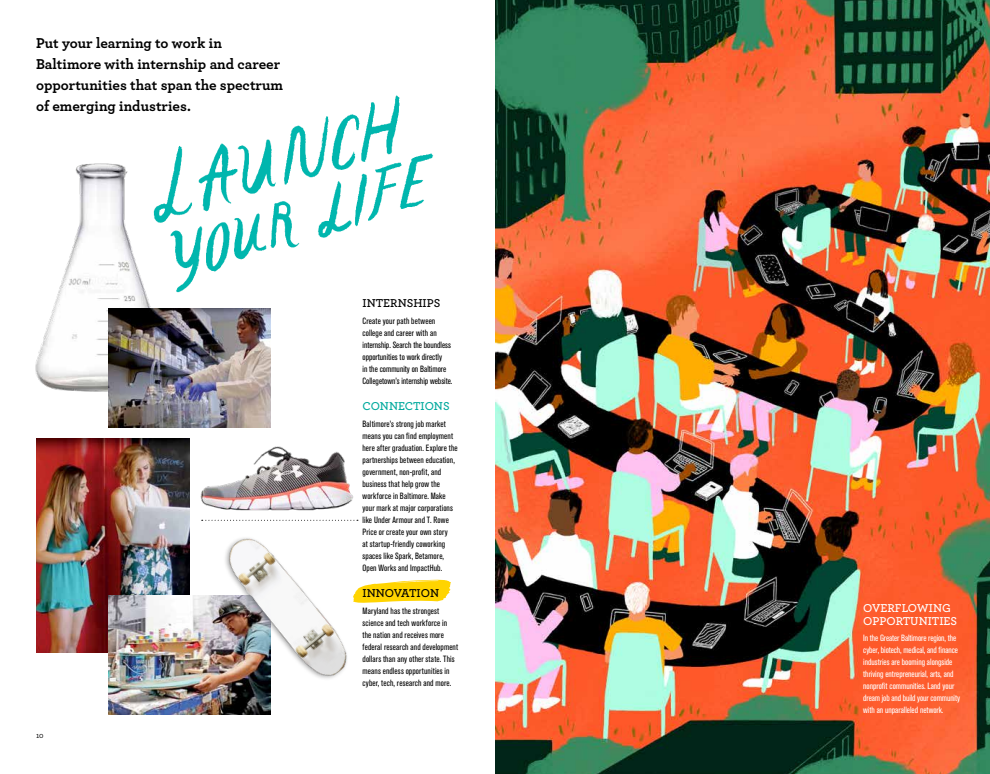
<style>
.page{position:relative;width:990px;height:774px;background:#fff}
.page>*{position:absolute;margin:0;border:0;box-sizing:border-box;transform-origin:0 0}
.t1{font:700 15px/21px "Archer";color:#000}
.t2{font:600 12px/13px "Archer";color:#fff}
.t3{font:600 12px "Archer";color:#000}
.t4{font:600 12px "Archer";color:#00a99d}
.t5{font:condensed 9px/12px "Akzidenz Grotesk BQ";letter-spacing:.01em;color:#000}
.t6{font:condensed 9px/12px "Akzidenz Grotesk BQ";color:#fff}
.t7{font:500 8px "Archer";color:#000}
</style>
<div class="page">
<img style="left:176px;top:95px;width:258px;height:195px">
<img style="left:35px;top:158px;width:149px;height:233px">
<svg style="left:361px;top:580px;width:90px;height:23px;background:#ffdb2f"></svg>
<img style="left:495px;top:0;width:495px;height:774px">
<img style="left:108px;top:309px;width:163px;height:119px">
<img style="left:36px;top:439px;width:154px;height:214px">
<img style="left:108px;top:595px;width:163px;height:119px">
<img style="left:214px;top:538px;width:147px;height:149px">
<img style="left:200px;top:446px;width:159px;height:75px">
<h1 class="t1" style="left:36px;top:32px;width:249px">Put your learning to work in<br>Baltimore with internship and career opportunities that span the spectrum of emerging industries.</h1>
<p class="t7" style="left:36px;top:730px;width:9px">10</p>
<h2 class="t3" style="left:363px;top:294px;width:79px">INTERNSHIPS</h2>
<p class="t5" style="left:363px;top:315px;width:91px">Create your path between college and career with an internship. Search the boundless opportunities to work directly<br>in the community on Baltimore<br>Collegetown’s internship website.</p>
<h2 class="t4" style="left:363px;top:397px;width:89px">CONNECTIONS</h2>
<p class="t5" style="left:363px;top:418px;width:97px">Baltimore’s strong job market means you can find employment here after graduation. Explore the partnerships between education, government, non-profit, and business that help grow the workforce in Baltimore. Make your mark at major corporations like Under Armour and T. Rowe<br>Price or create your own story<br>at startup-friendly coworking spaces like Spark, Betamore,<br>Open Works and ImpactHub.</p>
<h2 class="t3" style="left:363px;top:584px;width:78px">INNOVATION</h2>
<p class="t5" style="left:363px;top:605px;width:97px">Maryland has the strongest science and tech workforce in the nation and receives more federal research and development dollars than any other state. This means endless opportunities in cyber, tech, research and more.</p>
<h2 class="t2" style="left:863px;top:600px;width:95px">OVERFLOWING<br>OPPORTUNITIES</h2>
<p class="t6" style="left:863px;top:632px;width:98px">In the Greater Baltimore region, the cyber, biotech, medical, and finance industries are booming alongside thriving entrepreneurial, arts, and nonprofit communities. Land your dream job and build your community with an unparalleled network.</p>
</div>
